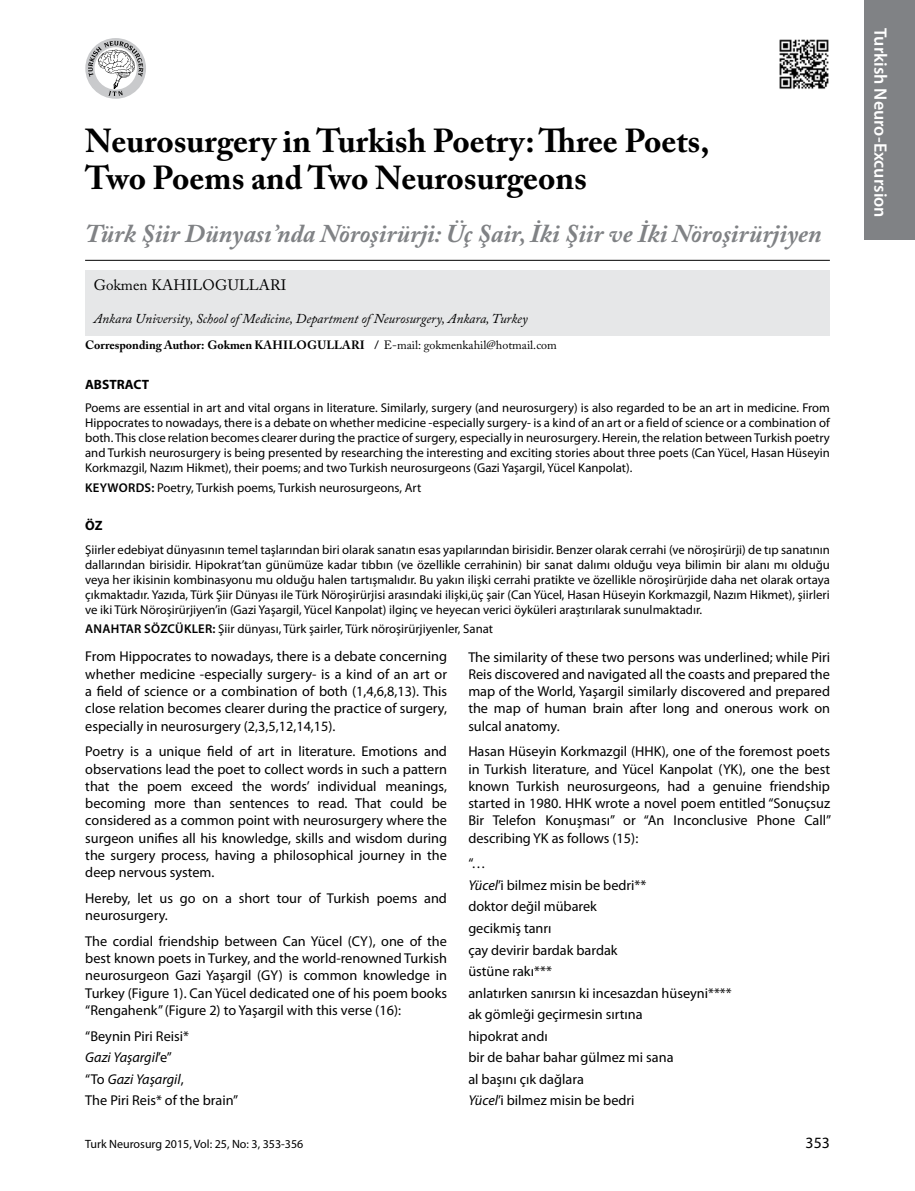
<style>
.page{position:relative;width:915px;height:1191px;background:#fff}
.page>*{position:absolute;margin:0;border:0;box-sizing:border-box;transform-origin:0 0}
.t1{font:700 33px/37.5px "Adobe Caslon Pro";color:#000}
.t2{font:italic 700 25.5px "Adobe Caslon Pro";color:#808285}
.t3{font:600 18px "Myriad Pro";color:#fff}
.t4{font:15.75px "Myriad Pro";color:#000}
.t5{font:15px "Adobe Caslon Pro";letter-spacing:.005em;color:#000}
.t6{font:14.25px/17.2px "Myriad Pro";color:#000;text-align:justify}
.t7{font:italic 13.5px "Adobe Caslon Pro";color:#000}
.t8{font:700 13.5px "Myriad Pro";color:#000}
.t9{font:12.75px/15px "Myriad Pro";color:#000;text-align:justify}
.t10{font:700 12px "Adobe Caslon Pro";color:#000}
.t11{font:12px "Myriad Pro";color:#000}
.s1{font-weight:400}
.s2{font-weight:600}
.s3{font-style:italic}
</style>
<div class="page">
<div style="left:863px;top:0;width:51px;height:240px;background:#808285"></div>
<svg style="left:85px;top:38px;width:61px;height:61px"></svg>
<svg style="left:88px;top:41px;width:55px;height:55px"></svg>
<div style="left:85px;top:270px;width:744px;height:65px;background:#e6e7e8"></div>
<hr style="left:85px;top:260px;width:744px;height:1px;background:#000">
<img style="left:779px;top:39px;width:50px;height:50px">
<h1 class="t1" style="left:85px;top:122px;width:625px">Neurosurgery in Turkish Poetry: Three Poets,<br>Two Poems and Two Neurosurgeons</h1>
<h2 class="t2" style="left:85px;top:218px;width:737px">Türk Şiir Dünyası’nda Nöroşirürji: Üç Şair, İki Şiir ve İki Nöroşirürjiyen</h2>
<p class="t5" style="left:94px;top:276px;width:194px">Gokmen Kahılogulları</p>
<p class="t7" style="left:94px;top:311px;width:435px">Ankara University, School of Medicine, Department of Neurosurgery, Ankara, Turkey</p>
<p class="t10" style="left:85px;top:338px;width:473px">Corresponding Author: Gokmen KahIlogullarI / <span class="s1">E-mail: gokmenkahil@hotmail.com</span></p>
<p class="t8" style="left:85px;top:375px;width:65px">ABSTRACT</p>
<p class="t9" style="left:85px;top:400px;width:746px">Poems are essential in art and vital organs in literature. Similarly, surgery (and neurosurgery) is also regarded to be an art in medicine. From Hippocrates to nowadays, there is a debate on whether medicine -especially surgery- is a kind of an art or a field of science or a combination of both. This close relation becomes clearer during the practice of surgery, especially in neurosurgery. Herein, the relation between Turkish poetry and Turkish neurosurgery is being presented by researching the interesting and exciting stories about three poets (Can Yücel, Hasan Hüseyin Korkmazgil, Nazım Hikmet), their poems; and two Turkish neurosurgeons (Gazi Yaşargil, Yücel Kanpolat).</p>
<p class="t9" style="left:85px;top:480px;width:337px"><span class="s2">KEYWORDS:</span> Poetry, Turkish poems, Turkish neurosurgeons, Art</p>
<p class="t8" style="left:85px;top:517px;width:19px">ÖZ</p>
<p class="t9" style="left:85px;top:542px;width:746px">Şiirler edebiyat dünyasının temel taşlarından biri olarak sanatın esas yapılarından birisidir. Benzer olarak cerrahi (ve nöroşirürji) de tıp sanatının dallarından birisidir. Hipokrat’tan günümüze kadar tıbbın (ve özellikle cerrahinin) bir sanat dalımı olduğu veya bilimin bir alanı mı olduğu veya her ikisinin kombinasyonu mu olduğu halen tartışmalıdır. Bu yakın ilişki cerrahi pratikte ve özellikle nöroşirürjide daha net olarak ortaya çıkmaktadır. Yazıda, Türk Şiir Dünyası ile Türk Nöroşirürjisi arasındaki ilişki,üç şair (Can Yücel, Hasan Hüseyin Korkmazgil, Nazım Hikmet), şiirleri ve iki Türk Nöroşirürjiyen’in (Gazi Yaşargil, Yücel Kanpolat) ilginç ve heyecan verici öyküleri araştırılarak sunulmaktadır.</p>
<p class="t9" style="left:85px;top:621px;width:409px"><span class="s2">ANAHTAR SÖZCÜKLER:</span> Şiir dünyası, Türk şairler, Türk nöroşirürjiyenler, Sanat</p>
<p class="t6" style="left:85px;top:648px;width:363px">From Hippocrates to nowadays, there is a debate concerning whether medicine -especially surgery- is a kind of an art or a field of science or a combination of both (1,4,6,8,13). This close relation becomes clearer during the practice of surgery, especially in neurosurgery (2,3,5,12,14,15).</p>
<p class="t6" style="left:85px;top:742px;width:363px">Poetry is a unique field of art in literature. Emotions and observations lead the poet to collect words in such a pattern that the poem exceed the words’ individual meanings, becoming more than sentences to read. That could be considered as a common point with neurosurgery where the surgeon unifies all his knowledge, skills and wisdom during the surgery process, having a philosophical journey in the deep nervous system.</p>
<p class="t6" style="left:85px;top:889px;width:363px">Hereby, let us go on a short tour of Turkish poems and neurosurgery.</p>
<p class="t6" style="left:85px;top:932px;width:363px">The cordial friendship between Can Yücel (CY), one of the best known poets in Turkey, and the world-renowned Turkish neurosurgeon Gazi Yaşargil (GY) is common knowledge in Turkey (Figure 1). Can Yücel dedicated one of his poem books “Rengahenk” (Figure 2) to Yaşargil with this verse (16):</p>
<p class="t6" style="left:85px;top:1025px;width:154px;line-height:21.5px;text-align:left">“Beynin Piri Reisi*<br><span class="s3">Gazi Yaşargil</span>’e”<br>“To <span class="s3">Gazi Yaşargil</span>,<br>The Piri Reis* of the brain”</p>
<p class="t6" style="left:468px;top:648px;width:363px">The similarity of these two persons was underlined; while Piri Reis discovered and navigated all the coasts and prepared the map of the World, Yaşargil similarly discovered and prepared the map of human brain after long and onerous work on sulcal anatomy.</p>
<p class="t6" style="left:468px;top:742px;width:364px">Hasan Hüseyin Korkmazgil (HHK), one of the foremost poets in Turkish literature, and Yücel Kanpolat (YK), one the best known Turkish neurosurgeons, had a genuine friendship started in 1980. HHK wrote a novel poem entitled “Sonuçsuz Bir Telefon Konuşması” or “An Inconclusive Phone Call” describing YK as follows (15):</p>
<p class="t6" style="left:468px;top:852px;width:265px;line-height:21.5px;text-align:left">“…<br><span class="s3">Yücel</span>’i bilmez misin be bedri**<br>doktor değil mübarek<br>gecikmiş tanrı<br>çay devirir bardak bardak<br>üstüne rakı***<br>anlatırken sanırsın ki incesazdan hüseyni**** ak gömleği geçirmesin sırtına<br>hipokrat andı<br>bir de bahar bahar gülmez mi sana<br>al başını çık dağlara<br><span class="s3">Yücel</span>’i bilmez misin be bedri</p>
<p class="t11" style="left:85px;top:1137px;width:220px">Turk Neurosurg 2015, Vol: 25, No: 3, 353-356</p>
<p class="t4" style="left:805px;top:1133px;width:26px">353</p>
<p class="t3" style="left:891px;top:28px;width:191px;rotate:90deg">TURKISH NEURO-EXCURSION</p>
</div>
